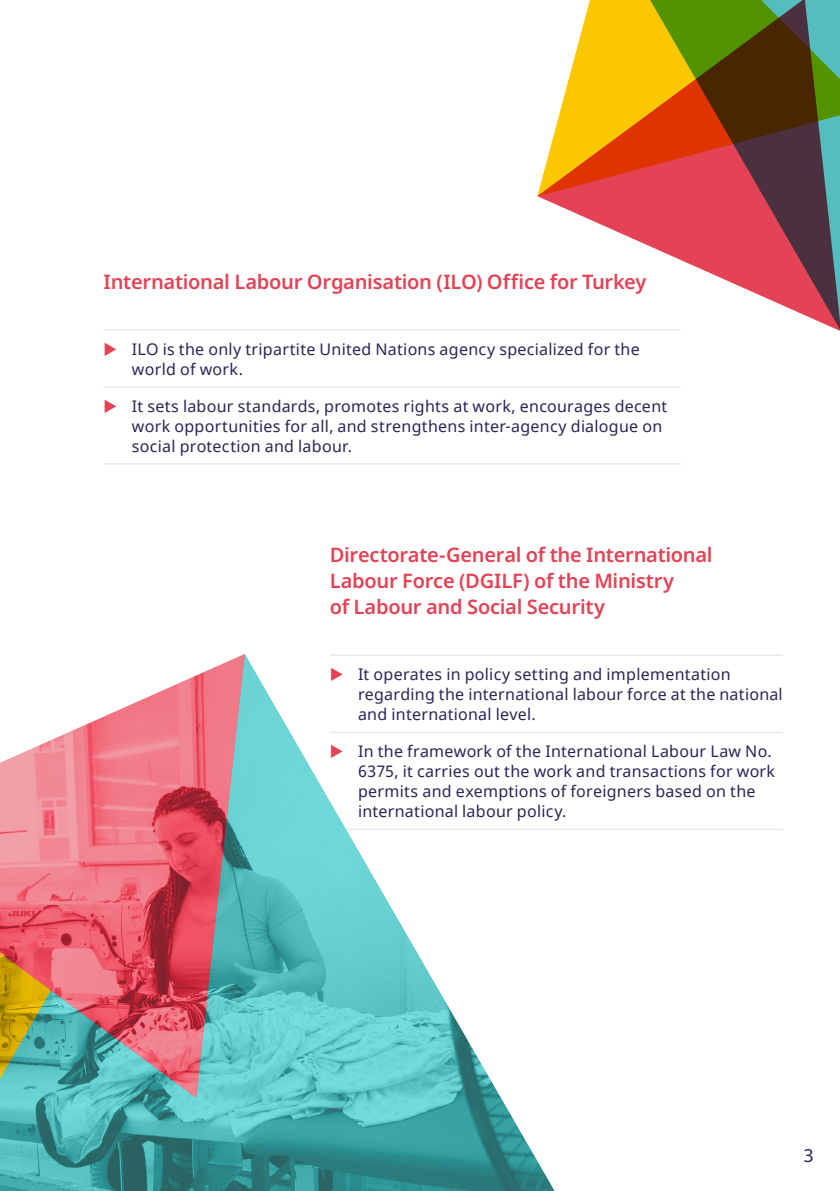
<style>
.page{position:relative;width:840px;height:1191px;background:#fff}
.page>*{position:absolute;margin:0;border:0;box-sizing:border-box;transform-origin:0 0}
.t1{font:600 20px/26px "Noto Sans";letter-spacing:-.015em;color:#e44356}
.t2{font:18px "Noto Sans";color:#292455}
.t3{font:16px/20px "Noto Sans";letter-spacing:.02em;color:#292455}
</style>
<div class="page">
<hr style="left:329px;top:654px;width:453px;height:1px;background:#d9e2ea">
<hr style="left:329px;top:731px;width:453px;height:1px;background:#d9e2ea">
<hr style="left:329px;top:828px;width:453px;height:1px;background:#d9e2ea">
<img style="left:0;top:654px;width:554px;height:537px">
<img style="left:0;top:654px;width:245px;height:443px">
<svg style="left:537px;top:0;width:302px;height:331px"></svg>
<hr style="left:103px;top:329px;width:577px;height:1px;background:#d9e2ea">
<hr style="left:103px;top:386px;width:577px;height:1px;background:#d9e2ea">
<hr style="left:103px;top:463px;width:577px;height:1px;background:#d9e2ea">
<svg style="left:331px;top:667px;width:11px;height:14px"></svg>
<svg style="left:331px;top:744px;width:11px;height:14px"></svg>
<p class="t1" style="left:103px;top:269px;width:544px">International Labour Organisation (ILO) Office for Turkey</p>
<p class="t3" style="left:132px;top:340px;width:509px">ILO is the only tripartite United Nations agency specialized for the world of work.</p>
<p class="t3" style="left:132px;top:397px;width:536px">It sets labour standards, promotes rights at work, encourages decent work opportunities for all, and strengthens inter-agency dialogue on social protection and labour.</p>
<p class="t1" style="left:329px;top:542px;width:384px">Directorate-General of the International<br>Labour Force (DGILF) of the Ministry<br>of Labour and Social Security</p>
<p class="t3" style="left:358px;top:665px;width:426px">It operates in policy setting and implementation regarding the international labour force at the national and international level.</p>
<p class="t3" style="left:358px;top:742px;width:418px">In the framework of the International Labour Law No.<br>6375, it carries out the work and transactions for work permits and exemptions of foreigners based on the international labour policy.</p>
<p class="t2" style="left:803px;top:1143px;width:11px">3</p>
</div>
